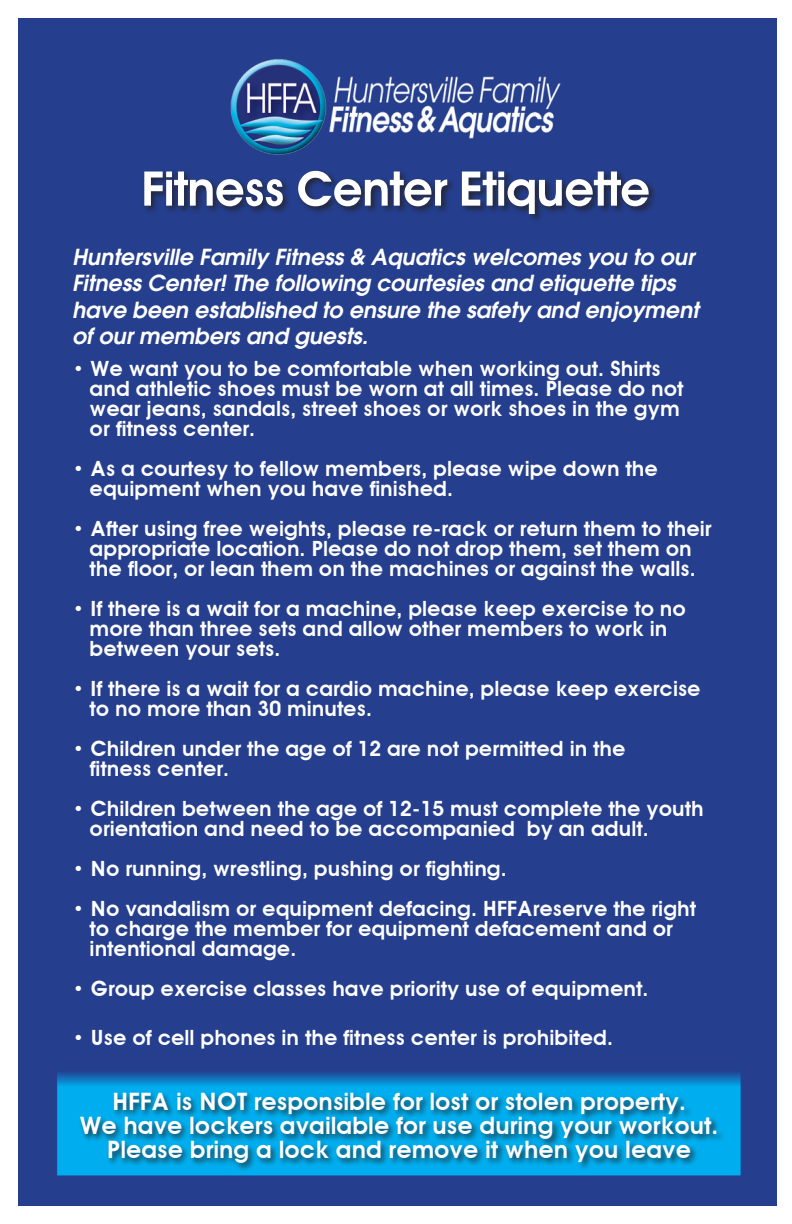
<style>
.page{position:relative;width:792px;height:1224px;background:#fff}
.page>*{position:absolute;margin:0;border:0;box-sizing:border-box;transform-origin:0 0}
.t1{font:600 24px "Avant Garde";color:#fff}
.t2{font:italic 600 22px/26.4px "Avant Garde";color:#fff}
.t3{font:600 21px/20px "Avant Garde";color:#fff}
</style>
<div class="page">
<div style="left:18px;top:19px;width:758px;height:1187px;background:#253f8e"></div>
<svg style="left:144px;top:171px;width:505px;height:43px"></svg>
<img style="left:230px;top:59px;width:331px;height:96px">
<svg style="left:57px;top:1073px;width:684px;height:103px;background:#0991d5"></svg>
<div style="left:78px;top:1091px;width:647px;height:81px;background:#231f20;opacity:.75"></div>
<p class="t2" style="left:72px;top:243px;width:628px">Huntersville Family Fitness &amp; Aquatics welcomes you to our Fitness Center! The following courtesies and etiquette tips have been established to ensure the safety and enjoyment of our members and guests.</p>
<p class="t3" style="left:72px;top:358px;width:590px">• We want you to be comfortable when working out. Shirts</p>
<p class="t3" style="left:90px;top:378px;width:595px">and athletic shoes must be worn at all times. Please do not</p>
<p class="t3" style="left:90px;top:398px;width:592px">wear jeans, sandals, street shoes or work shoes in the gym</p>
<p class="t3" style="left:90px;top:418px;width:167px">or fitness center.</p>
<p class="t3" style="left:72px;top:458px;width:587px">• As a courtesy to fellow members, please wipe down the</p>
<p class="t3" style="left:90px;top:478px;width:365px">equipment when you have finished.</p>
<p class="t3" style="left:72px;top:518px;width:641px">• After using free weights, please re-rack or return them to their</p>
<p class="t3" style="left:90px;top:538px;width:608px">appropriate location. Please do not drop them, set them on the floor, or lean them on the machines or against the walls.</p>
<p class="t3" style="left:72px;top:598px;width:616px;text-align:center">• If there is a wait for a machine, please keep exercise to no more than three sets and allow other members to work in</p>
<p class="t3" style="left:90px;top:638px;width:192px">between your sets.</p>
<p class="t3" style="left:72px;top:678px;width:630px">• If there is a wait for a cardio machine, please keep exercise</p>
<p class="t3" style="left:90px;top:698px;width:284px">to no more than 30 minutes.</p>
<p class="t3" style="left:72px;top:738px;width:555px">• Children under the age of 12 are not permitted in the</p>
<p class="t3" style="left:90px;top:758px;width:141px">fitness center.</p>
<p class="t3" style="left:72px;top:798px;width:633px">• Children between the age of 12-15 must complete the youth</p>
<p class="t3" style="left:90px;top:818px;width:561px">orientation and need to be accompanied by an adult.</p>
<p class="t3" style="left:72px;top:858px;width:436px">• No running, wrestling, pushing or fighting.</p>
<p class="t3" style="left:72px;top:898px;width:626px">• No vandalism or equipment defacing. HFFAreserve the right</p>
<p class="t3" style="left:90px;top:918px;width:585px">to charge the member for equipment defacement and or</p>
<p class="t3" style="left:90px;top:938px;width:208px">intentional damage.</p>
<p class="t3" style="left:72px;top:978px;width:578px">• Group exercise classes have priority use of equipment.</p>
<p class="t3" style="left:72px;top:1027px;width:542px">• Use of cell phones in the fitness center is prohibited.</p>
<p class="t1" style="left:112px;top:1088px;width:575px">HFFA is NOT responsible for lost or stolen property.</p>
<p class="t1" style="left:80px;top:1112px;width:640px">We have lockers available for use during your workout.</p>
<p class="t1" style="left:107px;top:1136px;width:586px">Please bring a lock and remove it when you leave</p>
</div>
